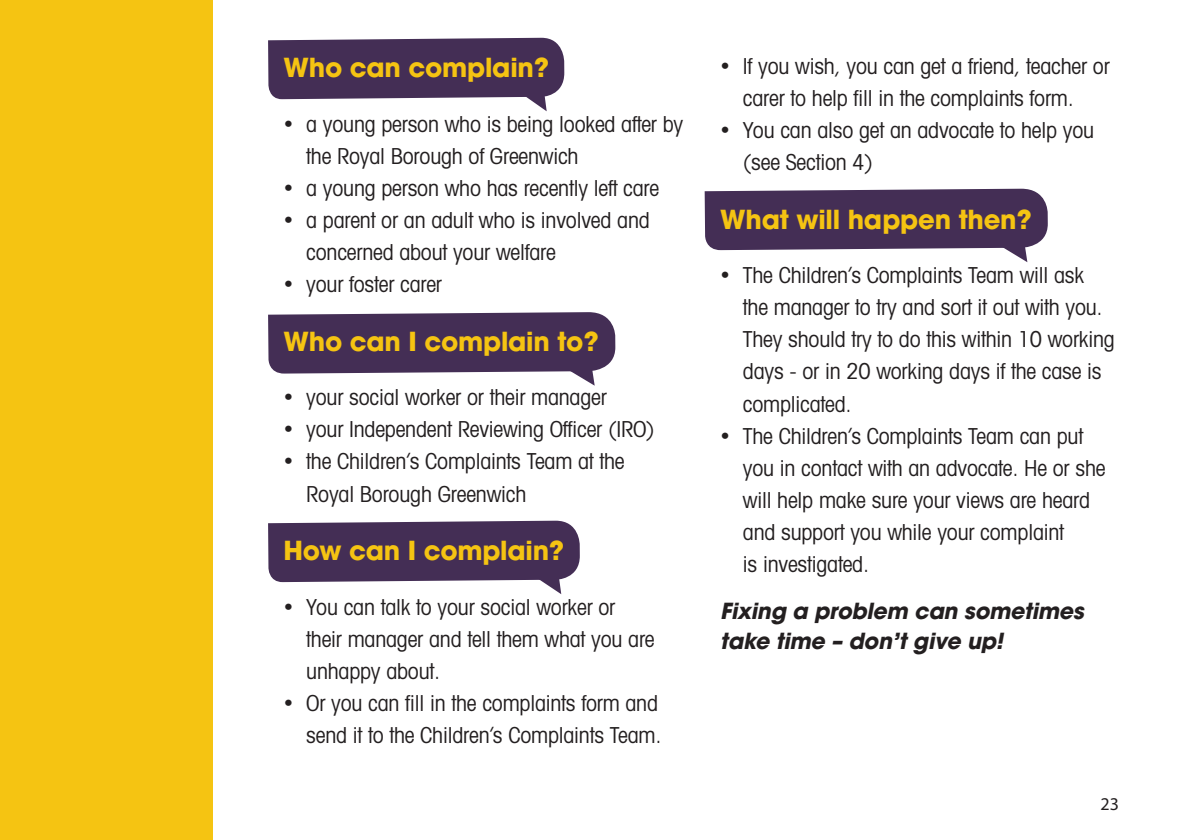
<style>
.page{position:relative;width:1191px;height:840px;background:#fff}
.page>*{position:absolute;margin:0;border:0;box-sizing:border-box;transform-origin:0 0}
.t1{font:700 26px "Avant Garde";letter-spacing:-.01em;color:#f5c412}
.t2{font:condensed 22px/32px "Avant Garde";letter-spacing:-.01em;color:#231f20}
.t3{font:italic 700 22px/30px "Avant Garde";letter-spacing:-.01em;color:#231f20}
.t4{font:18px "Myriad";color:#231f20}
</style>
<div class="page">
<svg style="left:268px;top:520px;width:312px;height:74px"></svg>
<svg style="left:268px;top:38px;width:296px;height:73px"></svg>
<svg style="left:704px;top:188px;width:344px;height:74px"></svg>
<svg style="left:268px;top:312px;width:347px;height:73px"></svg>
<div style="left:0;top:0;width:213px;height:839px;background:#f5c412"></div>
<p class="t1" style="left:283px;top:51px;width:267px">Who can complain?</p>
<p class="t2" style="left:306px;top:108px;width:378px;text-indent:-23px">• a young person who is being looked after by the Royal Borough of Greenwich</p>
<p class="t2" style="left:283px;top:172px;width:377px">• a young person who has recently left care</p>
<p class="t2" style="left:306px;top:204px;width:345px;text-indent:-23px">• a parent or an adult who is involved and concerned about your welfare</p>
<p class="t2" style="left:283px;top:268px;width:160px">• your foster carer</p>
<p class="t1" style="left:283px;top:324px;width:317px">Who can I complain to?</p>
<p class="t2" style="left:283px;top:381px;width:325px">• your social worker or their manager</p>
<p class="t2" style="left:283px;top:413px;width:373px">• your Independent Reviewing Officer (IRO)</p>
<p class="t2" style="left:306px;top:445px;width:320px;text-indent:-23px">• the Children’s Complaints Team at the<br>Royal Borough Greenwich</p>
<p class="t1" style="left:283px;top:533px;width:282px">How can I complain?</p>
<p class="t2" style="left:306px;top:590px;width:350px;text-indent:-23px">• You can talk to your social worker or their manager and tell them what you are unhappy about.</p>
<p class="t2" style="left:283px;top:686px;width:379px;text-align:right">• Or you can fill in the complaints form and send it to the Children’s Complaints Team.</p>
<p class="t2" style="left:720px;top:50px;width:391px;text-align:center">• If you wish, you can get a friend, teacher or carer to help fill in the complaints form.</p>
<p class="t2" style="left:743px;top:114px;width:353px;text-indent:-23px">• You can also get an advocate to help you (see Section 4)</p>
<p class="t1" style="left:720px;top:202px;width:313px">What will happen then?</p>
<p class="t2" style="left:743px;top:259px;width:373px;text-indent:-23px">• The Children’s Complaints Team will ask the manager to try and sort it out with you.<br>They should try to do this within 10 working days - or in 20 working days if the case is complicated.</p>
<p class="t2" style="left:743px;top:419px;width:364px;text-indent:-23px">• The Children’s Complaints Team can put you in contact with an advocate. He or she will help make sure your views are heard and support you while your complaint<br>is investigated.</p>
<p class="t3" style="left:720px;top:595px;width:365px">Fixing a problem can sometimes take time – don’t give up!</p>
<p class="t4" style="left:1100px;top:795px;width:20px">23</p>
</div>
